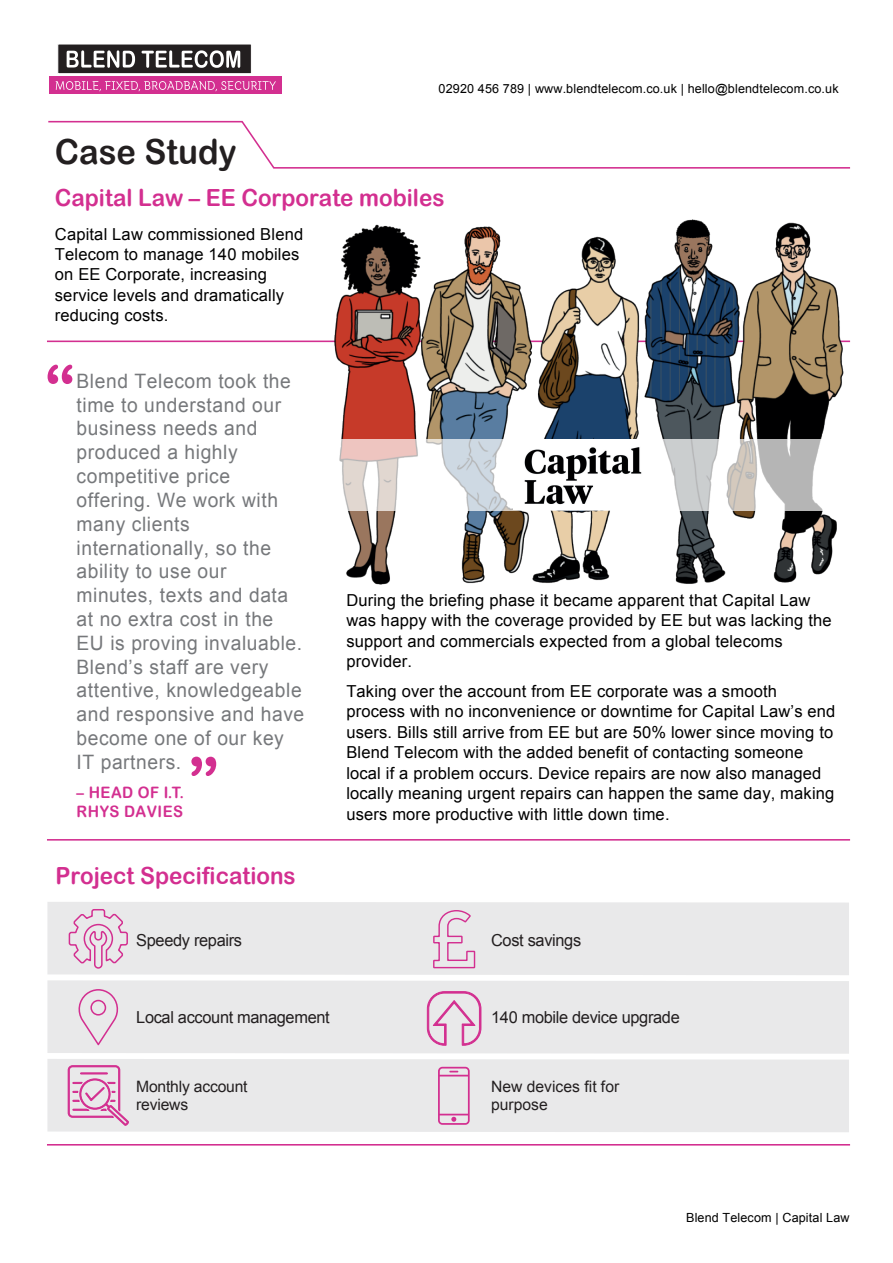
<style>
.page{position:relative;width:893px;height:1263px;background:#fff}
.page>*{position:absolute;margin:0;border:0;box-sizing:border-box;transform-origin:0 0}
.t1{font:34.65px "Arial Rounded MT Bold";color:#231f20;scale:.95 1}
.t2{font:23.7px "Arial Rounded MT Bold";color:#d32f90;scale:.95 1}
.t3{font:19.8px/23.9px "Arial";letter-spacing:.03em;color:#76787b}
.t4{font:16.5px/20.4px "Arial";letter-spacing:.01em;color:#000001}
.t5{font:16.5px "Arial";letter-spacing:-.02em;color:#231f20}
.t6{font:15.75px/18.8px "Arial";letter-spacing:-.01em;color:#231f20}
.t7{font:15.75px/18.9px "Arial Rounded MT Bold";letter-spacing:.03em;color:#d32f90;scale:.95 1}
.t8{font:12.6px "Arial";letter-spacing:.01em;color:#000001}
</style>
<div class="page">
<div style="left:47px;top:902px;width:802px;height:73px;background:#e9e9ea"></div>
<div style="left:57px;top:44px;width:195px;height:30px;background:#231f20;border:1px solid #fff"></div>
<svg style="left:67px;top:50px;width:68px;height:18px"></svg>
<svg style="left:142px;top:50px;width:98px;height:18px"></svg>
<div style="left:49px;top:76px;width:233px;height:18px;background:#d32f90"></div>
<svg style="left:56px;top:81px;width:220px;height:10px"></svg>
<svg style="left:48px;top:120px;width:803px;height:49px"></svg>
<hr style="left:47px;top:341px;width:803px;height:1px;background:#d32f90">
<hr style="left:47px;top:839px;width:803px;height:2px;background:#d32f90">
<hr style="left:47px;top:1144px;width:803px;height:1px;background:#d32f90">
<img style="left:334px;top:220px;width:509px;height:364px">
<svg style="left:48px;top:365px;width:24px;height:19px"></svg>
<svg style="left:191px;top:757px;width:25px;height:19px"></svg>
<svg style="left:334px;top:440px;width:509px;height:71px"></svg>
<img style="left:513px;top:439px;width:136px;height:71px">
<div style="left:47px;top:980px;width:802px;height:74px;background:#e9e9ea"></div>
<div style="left:47px;top:1059px;width:802px;height:73px;background:#e9e9ea"></div>
<svg style="left:427px;top:991px;width:54px;height:55px;background:#e3bed5"></svg>
<svg style="left:438px;top:1067px;width:32px;height:58px;background:#e3bed5"></svg>
<svg style="left:68px;top:1065px;width:61px;height:61px;background:#e3b8d2"></svg>
<svg style="left:68px;top:908px;width:61px;height:61px;background:#e5cadb"></svg>
<svg style="left:76px;top:989px;width:44px;height:56px;background:#e6d3df"></svg>
<svg style="left:432px;top:909px;width:44px;height:60px;background:#e5ccdc"></svg>
<h1 class="t1" style="left:55px;top:131px;width:193px">Case Study</h1>
<p class="t8" style="left:439px;top:81px;width:401px">02920 456 789 | www.blendtelecom.co.uk | hello@blendtelecom.co.uk</p>
<h2 class="t2" style="left:55px;top:183px;width:412px">Capital Law – EE Corporate mobiles</h2>
<p class="t4" style="left:55px;top:224px;width:250px">Capital Law commissioned Blend<br>Telecom to manage 140 mobiles on EE Corporate, increasing service levels and dramatically reducing costs.</p>
<p class="t3" style="left:77px;top:369px;width:229px">Blend Telecom took the time to understand our business needs and produced a highly competitive price offering. We work with many clients internationally, so the ability to use our minutes, texts and data at no extra cost in the<br>EU is proving invaluable.<br>Blend’s staff are very attentive, knowledgeable and responsive and have become one of our key<br>IT partners.</p>
<p class="t7" style="left:77px;top:783px;width:115px">– HEAD OF I.T.<br>RHYS DAVIES</p>
<h2 class="t2" style="left:55px;top:861px;width:255px">Project Specifications</h2>
<p class="t5" style="left:136px;top:929px;width:107px">Speedy repairs</p>
<p class="t4" style="left:346px;top:590px;width:487px">During the briefing phase it became apparent that Capital Law was happy with the coverage provided by EE but was lacking the support and commercials expected from a global telecoms provider.</p>
<p class="t4" style="left:346px;top:681px;width:491px">Taking over the account from EE corporate was a smooth process with no inconvenience or downtime for Capital Law’s end users. Bills still arrive from EE but are 50% lower since moving to Blend Telecom with the added benefit of contacting someone local if a problem occurs. Device repairs are now also managed locally meaning urgent repairs can happen the same day, making users more productive with little down time.</p>
<p class="t5" style="left:491px;top:929px;width:92px">Cost savings</p>
<p class="t5" style="left:136px;top:1006px;width:195px">Local account management</p>
<p class="t6" style="left:136px;top:1077px;width:113px">Monthly account reviews</p>
<p class="t5" style="left:491px;top:1006px;width:190px">140 mobile device upgrade</p>
<p class="t6" style="left:491px;top:1077px;width:130px">New devices fit for purpose</p>
<p class="t8" style="left:686px;top:1209px;width:165px">Blend Telecom | Capital Law</p>
</div>
